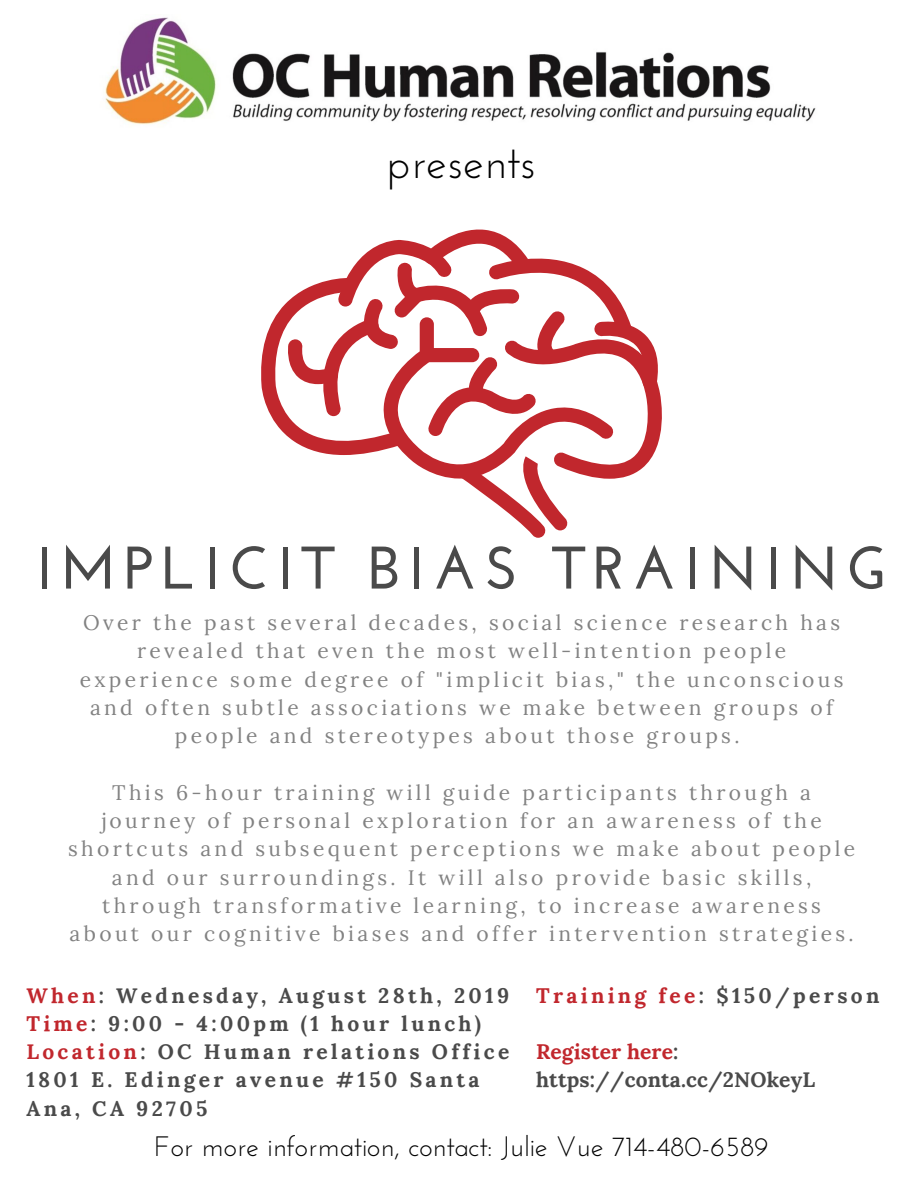
<style>
.page{position:relative;width:918px;height:1188px;background:#fff}
.page>*{position:absolute;margin:0;border:0;box-sizing:border-box;transform-origin:0 0}
.t1{font:700 60px "Josefin Sans";letter-spacing:.13em;color:#4a4a4a}
.t2{font:45.9px "Josefin Sans";color:#000}
.t3{font:28.05px "Josefin Sans";color:#000}
.t4{font:21px/28.3px "Lora";letter-spacing:.16em;color:#828282;text-align:center}
.t5{font:700 21px/28.3px "Lora";letter-spacing:.16em;color:#4a4a4a}
.t6{font:700 21px/28.3px "Lora";letter-spacing:.005em;color:#4a4a4a}
.s1{color:#c1272d}
</style>
<div class="page">
<svg style="left:261px;top:230px;width:401px;height:308px"></svg>
<img style="left:105px;top:17px;width:711px;height:108px">
<h2 class="t2" style="left:387px;top:143px;width:150px">presents</h2>
<h1 class="t1" style="left:36px;top:544px;width:854px">IMPLICIT BIAS TRAINING</h1>
<p class="t4" style="left:80px;top:608px;width:765px">Over the past several decades, social science research has revealed that even the most well-intention people experience some degree of "implicit bias," the unconscious and often subtle associations we make between groups of people and stereotypes about those groups.</p>
<p class="t4" style="left:68px;top:778px;width:789px">This 6-hour training will guide participants through a journey of personal exploration for an awareness of the shortcuts and subsequent perceptions we make about people and our surroundings. It will also provide basic skills, through transformative learning, to increase awareness about our cognitive biases and offer intervention strategies.</p>
<p class="t5" style="left:26px;top:981px;width:484px"><span class="s1">When</span>: Wednesday, August 28th, 2019<br><span class="s1">Time</span>: 9:00 - 4:00pm (1 hour lunch)<br><span class="s1">Location</span>: OC Human relations Office<br>1801 E. Edinger avenue #150 Santa<br>Ana, CA 92705</p>
<p class="t5" style="left:536px;top:981px;width:345px"><span class="s1">Training fee</span>: $150/person</p>
<p class="t6" style="left:536px;top:1037px;width:280px"><span class="s1">Register here</span>: https://conta.cc/2NOkeyL</p>
<h3 class="t3" style="left:154px;top:1135px;width:616px">For more information, contact: Julie Vue 714-480-6589</h3>
</div>
